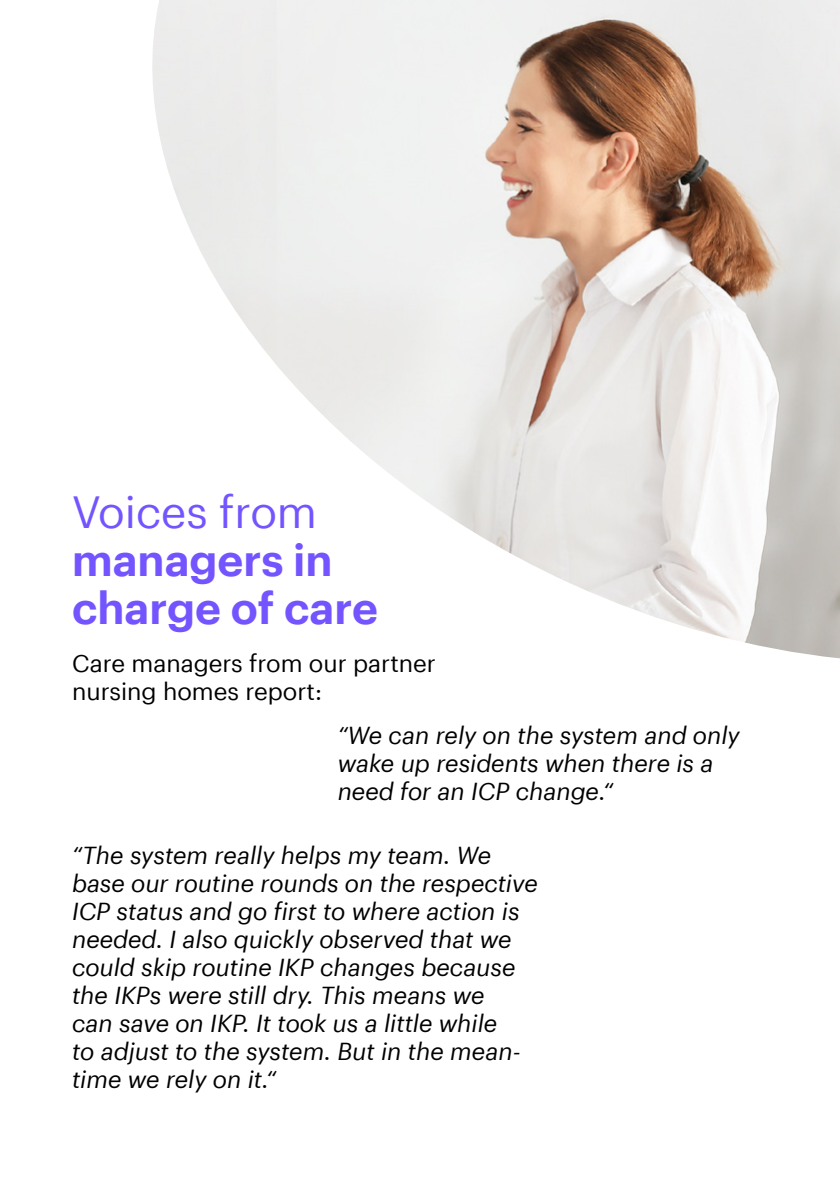
<style>
.page{position:relative;width:840px;height:1191px;background:#fff}
.page>*{position:absolute;margin:0;border:0;box-sizing:border-box;transform-origin:0 0}
.t1{font:600 44px/48px "Graphik App";color:#7354ff}
.t2{font:44px "Graphik App";color:#7354ff}
.t3{font:italic 24px/28px "Graphik App";color:#000}
.t4{font:24px/28px "Graphik App";color:#000}
</style>
<div class="page">
<img style="left:152px;top:0;width:687px;height:658px">
<h1 class="t2" style="left:72px;top:479px;width:246px">Voices from</h1>
<h1 class="t1" style="left:72px;top:532px;width:307px">managers in charge of care</h1>
<p class="t4" style="left:72px;top:647px;width:365px">Care managers from our partner nursing homes report:</p>
<p class="t3" style="left:337px;top:719px;width:403px">“We can rely on the system and only wake up residents when there is a need for an ICP change.“</p>
<p class="t3" style="left:72px;top:839px;width:467px">“The system really helps my team. We base our routine rounds on the respective ICP status and go first to where action is needed. I also quickly observed that we could skip routine IKP changes because the IKPs were still dry. This means we<br>can save on IKP. It took us a little while<br>to adjust to the system. But in the mean&shy;time we rely on it.“</p>
</div>
